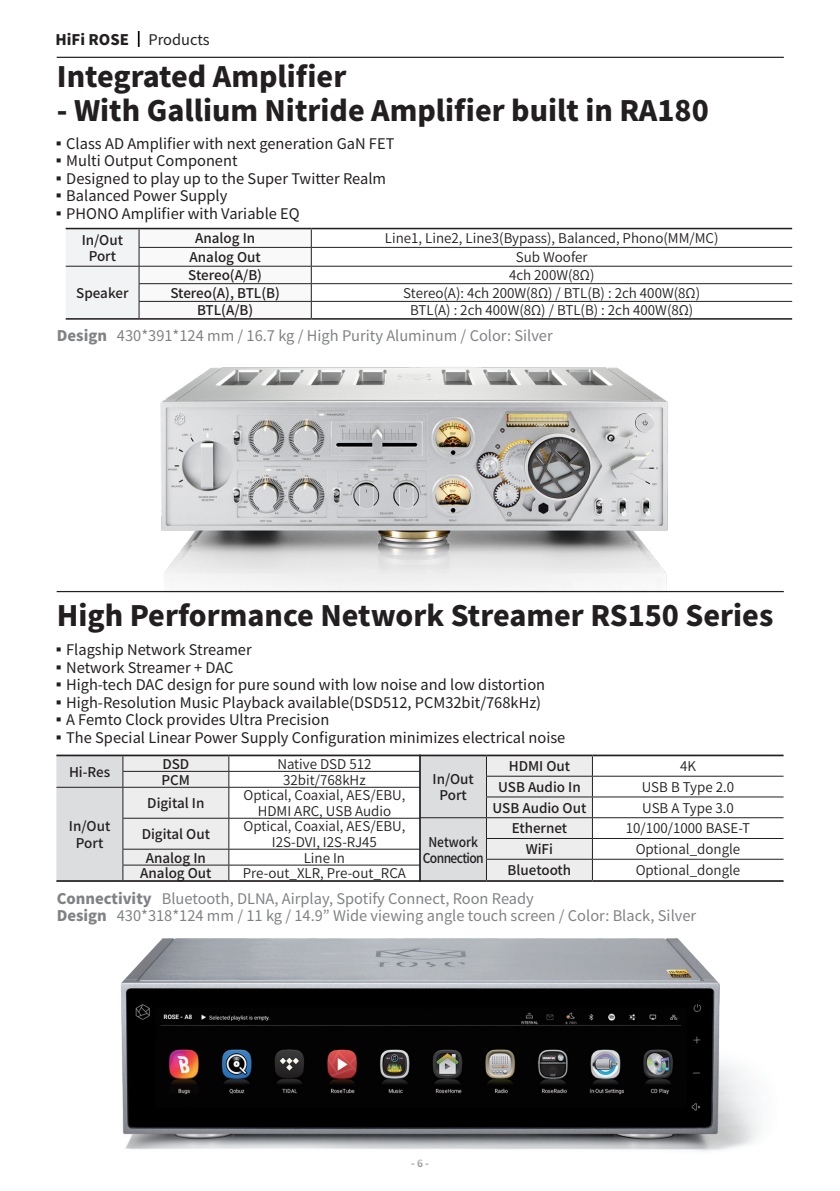
<style>
.page{position:relative;width:840px;height:1191px;background:#fff}
.page>*{position:absolute;margin:0;border:0;box-sizing:border-box;transform-origin:0 0}
.t1{font:900 28px "Noto Sans CJ Kkr";color:#231f20}
.t2{font:14.6px "Noto Sans CJ Kkr";color:#231f20}
.t3{font:14.6px/17.6px "Noto Sans CJ Kkr";color:#808285}
.t4{font:900 14.6px "Noto Sans CJ Kkr";color:#231f20}
.t5{font:600 13.4px/16.2px "Noto Sans CJ Kkr";color:#231f20;text-align:center}
.t6{font:500 13.4px/16.2px "Noto Sans CJ Kkr";color:#231f20;text-align:center}
.t7{font:500 13.4px/16.2px "Noto Sans CJ Kkr";letter-spacing:-.05em;color:#231f20;text-align:center;scale:.9 1}
.t8{font:700 10px "Noto Sans CJ Kkr";color:#808285}
.s1{font-weight:900}
</style>
<div class="page">
<img style="left:160px;top:367px;width:508px;height:224px">
<img style="left:120px;top:938px;width:638px;height:214px">
<hr style="left:229px;top:771px;width:191px;height:1px;background:#231f20">
<hr style="left:229px;top:787px;width:191px;height:1px;background:#231f20">
<hr style="left:229px;top:818px;width:191px;height:1px;background:#231f20">
<hr style="left:229px;top:849px;width:191px;height:1px;background:#231f20">
<hr style="left:229px;top:864px;width:191px;height:1px;background:#231f20">
<svg style="left:56px;top:756px;width:173px;height:124px;background:#dedee0"></svg>
<hr style="left:56px;top:754px;width:67px;height:2px;background:#231f20">
<hr style="left:123px;top:754px;width:106px;height:2px;background:#231f20">
<hr style="left:229px;top:754px;width:191px;height:2px;background:#231f20">
<hr style="left:56px;top:880px;width:67px;height:2px;background:#231f20">
<hr style="left:123px;top:880px;width:106px;height:2px;background:#231f20">
<hr style="left:229px;top:880px;width:191px;height:2px;background:#231f20">
<hr style="left:420px;top:880px;width:66px;height:2px;background:#231f20">
<hr style="left:486px;top:880px;width:106px;height:2px;background:#231f20">
<hr style="left:592px;top:880px;width:191px;height:2px;background:#231f20">
<hr style="left:592px;top:776px;width:191px;height:1px;background:#231f20">
<hr style="left:592px;top:796px;width:191px;height:1px;background:#231f20">
<hr style="left:592px;top:817px;width:191px;height:1px;background:#231f20">
<hr style="left:592px;top:838px;width:191px;height:1px;background:#231f20">
<hr style="left:592px;top:859px;width:191px;height:1px;background:#231f20">
<svg style="left:420px;top:756px;width:172px;height:125px;background:#ddddde"></svg>
<hr style="left:420px;top:754px;width:66px;height:2px;background:#231f20">
<hr style="left:486px;top:754px;width:106px;height:2px;background:#231f20">
<hr style="left:592px;top:754px;width:191px;height:2px;background:#231f20">
<hr style="left:419px;top:754px;width:1px;height:127px;background:#231f20">
<hr style="left:57px;top:591px;width:726px;height:1px;background:#231f20">
<svg style="left:138px;top:31px;width:1px;height:16px"></svg>
<hr style="left:57px;top:57px;width:726px;height:1px;background:#231f20">
<hr style="left:311px;top:247px;width:480px;height:1px;background:#231f20">
<hr style="left:311px;top:266px;width:480px;height:1px;background:#231f20">
<hr style="left:311px;top:283px;width:480px;height:1px;background:#231f20">
<hr style="left:311px;top:301px;width:480px;height:1px;background:#231f20">
<svg style="left:66px;top:229px;width:246px;height:89px"></svg>
<hr style="left:66px;top:228px;width:73px;height:1px;background:#231f20">
<hr style="left:139px;top:228px;width:172px;height:1px;background:#231f20">
<hr style="left:311px;top:228px;width:480px;height:1px;background:#231f20">
<hr style="left:66px;top:318px;width:73px;height:2px;background:#231f20">
<hr style="left:139px;top:318px;width:172px;height:2px;background:#231f20">
<hr style="left:311px;top:318px;width:480px;height:2px;background:#231f20">
<p class="t4" style="left:55px;top:31px;width:75px">HiFi ROSE</p>
<p class="t2" style="left:148px;top:31px;width:63px">Products</p>
<h1 class="t1" style="left:57px;top:61px;width:291px">Integrated Amplifier</h1>
<h1 class="t1" style="left:57px;top:95px;width:653px">- With Gallium Nitride Amplifier built in RA180</h1>
<p class="t2" style="left:52px;top:135px;width:344px">▪Class AD Amplifier with next generation GaN FET</p>
<p class="t2" style="left:52px;top:153px;width:187px">▪Multi Output Component</p>
<p class="t2" style="left:52px;top:170px;width:336px">▪Designed to play up to the Super Twitter Realm</p>
<p class="t2" style="left:52px;top:188px;width:177px">▪Balanced Power Supply</p>
<p class="t2" style="left:52px;top:205px;width:249px">▪PHONO Amplifier with Variable EQ</p>
<p class="t6" style="left:82px;top:232px;width:43px">In/Out<br>Port</p>
<p class="t6" style="left:195px;top:231px;width:61px">Analog In</p>
<p class="t5" style="left:385px;top:231px;width:335px">Line1, Line2, Line3(Bypass), Balanced, Phono(MM/MC)</p>
<p class="t6" style="left:189px;top:249px;width:73px">Analog Out</p>
<p class="t5" style="left:515px;top:249px;width:73px">Sub Woofer</p>
<p class="t6" style="left:76px;top:285px;width:54px">Speaker</p>
<p class="t6" style="left:188px;top:267px;width:75px">Stereo(A/B)</p>
<p class="t5" style="left:508px;top:267px;width:87px">4ch 200W(8Ω)</p>
<p class="t6" style="left:170px;top:285px;width:111px">Stereo(A), BTL(B)</p>
<p class="t5" style="left:403px;top:285px;width:298px">Stereo(A): 4ch 200W(8Ω) / BTL(B) : 2ch 400W(8Ω)</p>
<p class="t6" style="left:197px;top:303px;width:58px">BTL(A/B)</p>
<p class="t5" style="left:410px;top:303px;width:284px">BTL(A) : 2ch 400W(8Ω) / BTL(B) : 2ch 400W(8Ω)</p>
<p class="t3" style="left:57px;top:327px;width:497px"><span class="s1">Design</span> 430*391*124 mm / 16.7 kg / High Purity Aluminum / Color: Silver</p>
<h1 class="t1" style="left:57px;top:600px;width:717px">High Performance Network Streamer RS150 Series</h1>
<p class="t2" style="left:51px;top:641px;width:202px">▪Flagship Network Streamer</p>
<p class="t2" style="left:51px;top:659px;width:183px">▪Network Streamer + DAC</p>
<p class="t2" style="left:51px;top:676px;width:495px">▪High-tech DAC design for pure sound with low noise and low distortion</p>
<p class="t2" style="left:51px;top:694px;width:491px">▪High-Resolution Music Playback available(DSD512, PCM32bit/768kHz)</p>
<p class="t2" style="left:51px;top:712px;width:279px">▪A Femto Clock provides Ultra Precision</p>
<p class="t2" style="left:51px;top:729px;width:515px">▪The Special Linear Power Supply Configuration minimizes electrical noise</p>
<p class="t6" style="left:69px;top:764px;width:43px">Hi-Res</p>
<p class="t6" style="left:69px;top:818px;width:43px">In/Out<br>Port</p>
<p class="t6" style="left:162px;top:756px;width:28px">DSD</p>
<p class="t5" style="left:277px;top:756px;width:96px">Native DSD 512</p>
<p class="t6" style="left:161px;top:772px;width:30px">PCM</p>
<p class="t5" style="left:283px;top:772px;width:84px">32bit/768kHz</p>
<p class="t6" style="left:147px;top:795px;width:59px">Digital In</p>
<p class="t5" style="left:243px;top:787px;width:163px">Optical, Coaxial, AES/EBU,<br>HDMI ARC, USB Audio</p>
<p class="t6" style="left:142px;top:826px;width:70px">Digital Out</p>
<p class="t5" style="left:243px;top:818px;width:163px">Optical, Coaxial, AES/EBU,<br>I2S-DVI, I2S-RJ45</p>
<p class="t6" style="left:146px;top:849px;width:61px">Analog In</p>
<p class="t5" style="left:303px;top:849px;width:43px">Line In</p>
<p class="t6" style="left:140px;top:865px;width:73px">Analog Out</p>
<p class="t5" style="left:243px;top:865px;width:164px">Pre-out_XLR, Pre-out_RCA</p>
<p class="t6" style="left:432px;top:771px;width:43px">In/Out<br>Port</p>
<p class="t7" style="left:422px;top:834px;width:69px">Network<br>Connection</p>
<p class="t6" style="left:508px;top:758px;width:63px">HDMI Out</p>
<p class="t5" style="left:679px;top:758px;width:17px">4K</p>
<p class="t6" style="left:498px;top:779px;width:84px">USB Audio In</p>
<p class="t5" style="left:641px;top:779px;width:94px">USB B Type 2.0</p>
<p class="t6" style="left:492px;top:800px;width:95px">USB Audio Out</p>
<p class="t5" style="left:641px;top:800px;width:93px">USB A Type 3.0</p>
<p class="t6" style="left:511px;top:820px;width:57px">Ethernet</p>
<p class="t5" style="left:625px;top:820px;width:126px">10/100/1000 BASE-T</p>
<p class="t6" style="left:525px;top:841px;width:29px">WiFi</p>
<p class="t5" style="left:635px;top:841px;width:106px">Optional_dongle</p>
<p class="t6" style="left:507px;top:862px;width:65px">Bluetooth</p>
<p class="t5" style="left:635px;top:862px;width:106px">Optional_dongle</p>
<p class="t3" style="left:57px;top:890px;width:640px"><span class="s1">Connectivity</span> Bluetooth, DLNA, Airplay, Spotify Connect, Roon Ready<br><span class="s1">Design</span> 430*318*124 mm / 11 kg / 14.9” Wide viewing angle touch screen / Color: Black, Silver</p>
<p class="t8" style="left:411px;top:1157px;width:19px">- 6 -</p>
</div>
